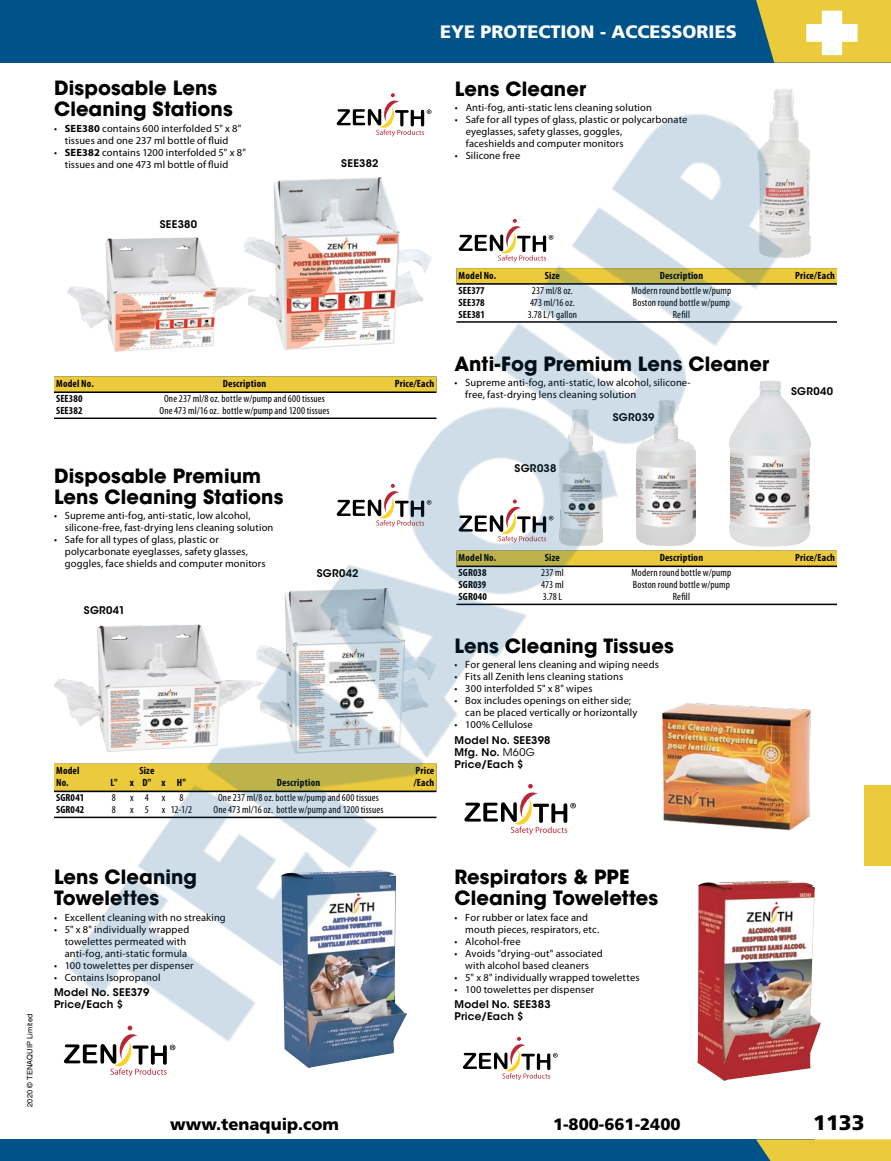
<style>
.page{position:relative;width:891px;height:1161px;background:#fff}
.page>*{position:absolute;margin:0;border:0;box-sizing:border-box;transform-origin:0 0}
.t1{font:900 21px "Frutiger LT Std";color:#000}
.Sub_Header{font:700 19.5px/21px "ITC Avant Garde Std";letter-spacing:.005em;color:#000}
.t2{font:900 18px "Frutiger LT Std";color:#fff}
.t3{font:900 16.5px "Frutiger LT Std";color:#000}
.Bullets{font:10.5px/12px "Myriad Pro";letter-spacing:.01em;color:#000}
.Chart_Text{font:condensed 10.5px "Myriad Pro";letter-spacing:.015em;color:#000}
.Rule_Above___Below{font:700 condensed 10.5px "Myriad Pro";letter-spacing:.02em;color:#000}
.Model{font:600 10.5px/12px "ITC Avant Garde Std";letter-spacing:.025em;color:#000}
.Rule_Below{font:condensed 10.5px "Myriad Pro";letter-spacing:.015em;color:#000}
.Chart_Text-2{font:700 condensed 10.5px "Myriad Pro";letter-spacing:.01em;color:#000}
.Rule_Below-2{font:700 condensed 10.5px "Myriad Pro";letter-spacing:.015em;color:#000}
.t4{font:7.5px "Helvetica LT Std";letter-spacing:.02em;color:#000}
.s1{font-weight:700}
.s2{font-weight:400}
</style>
<div class="page">
<div style="left:0;top:1139px;width:815px;height:22px;background:#005388"></div>
<svg style="left:756px;top:1139px;width:135px;height:22px;background:#dcc442"></svg>
<div style="left:0;top:0;width:891px;height:63px;background:#005388"></div>
<svg style="left:756px;top:0;width:135px;height:63px;background:#d1be44"></svg>
<div style="left:864px;top:786px;width:27px;height:80px;background:#ebcb3c"></div>
<img style="left:804px;top:8px;width:56px;height:49px">
<svg style="left:110px;top:1074px;width:57px;height:3px"></svg>
<svg style="left:502px;top:1074px;width:49px;height:6px"></svg>
<div style="left:54px;top:376px;width:382px;height:15px;background:#ebcb3c"></div>
<hr style="left:54px;top:418px;width:382px;height:1px;background:#000">
<div style="left:54px;top:764px;width:382px;height:27px;background:#ebcb3c"></div>
<hr style="left:54px;top:817px;width:382px;height:1px;background:#000">
<hr style="left:456px;top:321px;width:381px;height:2px;background:#000">
<hr style="left:456px;top:604px;width:381px;height:1px;background:#000">
<img style="left:714px;top:1074px;width:55px;height:7px">
<img style="left:63px;top:89px;width:768px;height:985px">
<p class="Sub_Header" style="left:54px;top:78px;width:180px">Disposable Lens<br>Cleaning Stations</p>
<p class="Bullets" style="left:54px;top:122px;width:189px;text-align:center">• <span class="s1">SEE380</span> contains 600 interfolded 5" x 8" tissues and one 237 ml bottle of fluid</p>
<p class="Bullets" style="left:65px;top:146px;width:183px;text-indent:-11px">• <span class="s1">SEE382</span> contains 1200 interfolded 5" x 8" tissues and one 473 ml bottle of fluid</p>
<p class="Model" style="left:160px;top:218px;width:39px">SEE380</p>
<p class="Model" style="left:341px;top:158px;width:39px">SEE382</p>
<p class="t2" style="left:440px;top:21px;width:298px">EYE PROTECTION - ACCESSORIES</p>
<p class="Sub_Header" style="left:455px;top:78px;width:133px">Lens Cleaner</p>
<p class="Bullets" style="left:455px;top:102px;width:199px">• Anti-fog, anti-static lens cleaning solution</p>
<p class="Bullets" style="left:466px;top:114px;width:223px;text-indent:-11px">• Safe for all types of glass, plastic or polycarbonate eyeglasses, safety glasses, goggles,<br>faceshields and computer monitors</p>
<p class="Bullets" style="left:455px;top:150px;width:67px">• Silicone free</p>
<p class="Rule_Above___Below" style="left:459px;top:269px;width:39px">Model No.</p>
<p class="Rule_Above___Below" style="left:545px;top:269px;width:17px">Size</p>
<p class="Rule_Above___Below" style="left:660px;top:269px;width:45px">Description</p>
<p class="Rule_Above___Below" style="left:795px;top:269px;width:41px">Price/Each</p>
<p class="Chart_Text-2" style="left:459px;top:285px;width:28px">SEE377</p>
<p class="Chart_Text" style="left:532px;top:285px;width:43px">237 ml/8 oz.</p>
<p class="Chart_Text" style="left:632px;top:285px;width:101px">Modern round bottle w/pump</p>
<p class="Chart_Text-2" style="left:459px;top:297px;width:28px">SEE378</p>
<p class="Chart_Text" style="left:530px;top:297px;width:46px">473 ml/16 oz.</p>
<p class="Chart_Text" style="left:633px;top:297px;width:99px">Boston round bottle w/pump</p>
<p class="Rule_Below-2" style="left:459px;top:309px;width:28px">SEE381</p>
<p class="Rule_Below" style="left:528px;top:309px;width:51px">3.78 L/1 gallon</p>
<p class="Rule_Below" style="left:673px;top:309px;width:19px">Refill</p>
<p class="Rule_Above___Below" style="left:56px;top:378px;width:39px">Model No.</p>
<p class="Rule_Above___Below" style="left:223px;top:378px;width:45px">Description</p>
<p class="Rule_Above___Below" style="left:395px;top:378px;width:41px">Price/Each</p>
<p class="Chart_Text-2" style="left:56px;top:393px;width:28px">SEE380</p>
<p class="Chart_Text" style="left:164px;top:393px;width:162px">One 237 ml/8 oz. bottle w/pump and 600 tissues</p>
<p class="Rule_Below-2" style="left:56px;top:405px;width:28px">SEE382</p>
<p class="Rule_Below" style="left:159px;top:405px;width:172px">One 473 ml/16 oz. bottle w/pump and 1200 tissues</p>
<p class="Sub_Header" style="left:54px;top:465px;width:231px">Disposable Premium<br>Lens Cleaning Stations</p>
<p class="Bullets" style="left:65px;top:510px;width:210px;text-indent:-11px">• Supreme anti-fog, anti-static, low alcohol, silicone-free, fast-drying lens cleaning solution</p>
<p class="Bullets" style="left:65px;top:534px;width:202px;text-indent:-11px">• Safe for all types of glass, plastic or polycarbonate eyeglasses, safety glasses, goggles, face shields and computer monitors</p>
<p class="Model" style="left:84px;top:605px;width:43px">SGR041</p>
<p class="Model" style="left:317px;top:567px;width:43px">SGR042</p>
<p class="Rule_Above___Below" style="left:56px;top:765px;width:25px">Model</p>
<p class="Rule_Above___Below" style="left:139px;top:765px;width:17px">Size</p>
<p class="Rule_Above___Below" style="left:416px;top:765px;width:20px">Price</p>
<p class="Rule_Above___Below" style="left:56px;top:777px;width:14px">No.</p>
<p class="Rule_Above___Below" style="left:110px;top:777px;width:77px">L" xD" x H"</p>
<p class="Rule_Above___Below" style="left:277px;top:777px;width:45px">Description</p>
<p class="Rule_Above___Below" style="left:414px;top:777px;width:22px">/Each</p>
<p class="Chart_Text-2" style="left:56px;top:792px;width:30px">SGR041</p>
<p class="Chart_Text" style="left:112px;top:792px;width:6px">8</p>
<p class="Chart_Text" style="left:130px;top:792px;width:37px">x4x</p>
<p class="Chart_Text" style="left:179px;top:792px;width:6px">8</p>
<p class="Chart_Text" style="left:218px;top:792px;width:162px">One 237 ml/8 oz. bottle w/pump and 600 tissues</p>
<p class="Rule_Below-2" style="left:56px;top:804px;width:30px">SGR042</p>
<p class="Rule_Below" style="left:112px;top:804px;width:6px">8</p>
<p class="Rule_Below" style="left:130px;top:804px;width:63px">x 5 x 12-1/2</p>
<p class="Rule_Below" style="left:213px;top:804px;width:172px">One 473 ml/16 oz. bottle w/pump and 1200 tissues</p>
<p class="Sub_Header" style="left:454px;top:353px;width:316px">Anti-Fog Premium Lens Cleaner</p>
<p class="Bullets" style="left:465px;top:377px;width:227px;text-indent:-11px">• Supreme anti-fog, anti-static, low alcohol, silicone&shy;free, fast-drying lens cleaning solution</p>
<p class="Model" style="left:515px;top:462px;width:43px">SGR038</p>
<p class="Model" style="left:613px;top:411px;width:43px">SGR039</p>
<p class="Model" style="left:791px;top:386px;width:44px">SGR040</p>
<p class="Rule_Above___Below" style="left:459px;top:552px;width:39px">Model No.</p>
<p class="Rule_Above___Below" style="left:545px;top:552px;width:17px">Size</p>
<p class="Rule_Above___Below" style="left:660px;top:552px;width:45px">Description</p>
<p class="Rule_Above___Below" style="left:795px;top:552px;width:41px">Price/Each</p>
<p class="Chart_Text-2" style="left:459px;top:567px;width:29px">SGR038</p>
<p class="Chart_Text" style="left:541px;top:567px;width:24px">237 ml</p>
<p class="Chart_Text" style="left:632px;top:567px;width:101px">Modern round bottle w/pump</p>
<p class="Chart_Text-2" style="left:459px;top:579px;width:29px">SGR039</p>
<p class="Chart_Text" style="left:541px;top:579px;width:24px">473 ml</p>
<p class="Chart_Text" style="left:633px;top:579px;width:99px">Boston round bottle w/pump</p>
<p class="Rule_Below-2" style="left:459px;top:591px;width:30px">SGR040</p>
<p class="Rule_Below" style="left:543px;top:591px;width:21px">3.78 L</p>
<p class="Rule_Below" style="left:673px;top:591px;width:19px">Refill</p>
<p class="Sub_Header" style="left:454px;top:635px;width:221px">Lens Cleaning Tissues</p>
<p class="Bullets" style="left:454px;top:659px;width:206px">• For general lens cleaning and wiping needs</p>
<p class="Bullets" style="left:454px;top:671px;width:170px">• Fits all Zenith lens cleaning stations</p>
<p class="Bullets" style="left:454px;top:683px;width:140px">• 300 interfolded 5" x 8" wipes</p>
<p class="Bullets" style="left:465px;top:695px;width:174px;text-indent:-11px">• Box includes openings on either side; can be placed vertically or horizontally</p>
<p class="Bullets" style="left:454px;top:719px;width:80px">• 100% Cellulose</p>
<p class="Model" style="left:454px;top:734px;width:98px">Model No. SEE398<br>Mfg. No. <span class="s2">M60G<br></span>Price/Each $</p>
<p class="t4" style="left:25px;top:1107px;width:95px;rotate:-90deg">2020 © TENAQUIP Limited</p>
<p class="Sub_Header" style="left:54px;top:867px;width:145px">Lens Cleaning<br>Towelettes</p>
<p class="Bullets" style="left:54px;top:911px;width:173px">• Excellent cleaning with no streaking</p>
<p class="Bullets" style="left:65px;top:923px;width:126px;text-indent:-11px">• 5" x 8" individually wrapped towelettes permeated with anti-fog, anti-static formula</p>
<p class="Bullets" style="left:54px;top:959px;width:141px">• 100 towelettes per dispenser</p>
<p class="Bullets" style="left:54px;top:971px;width:108px">• Contains Isopropanol</p>
<p class="Model" style="left:54px;top:986px;width:97px">Model No. SEE379<br>Price/Each $</p>
<p class="Sub_Header" style="left:454px;top:867px;width:205px">Respirators &amp; PPE<br>Cleaning Towelettes</p>
<p class="Bullets" style="left:465px;top:911px;width:135px;text-indent:-11px">• For rubber or latex face and mouth pieces, respirators, etc.</p>
<p class="Bullets" style="left:454px;top:935px;width:68px">• Alcohol-free</p>
<p class="Bullets" style="left:454px;top:947px;width:150px;text-align:center">• Avoids "drying-out" associated with alcohol based cleaners</p>
<p class="Bullets" style="left:454px;top:971px;width:187px">• 5" x 8" individually wrapped towelettes</p>
<p class="Bullets" style="left:454px;top:983px;width:141px">• 100 towelettes per dispenser</p>
<p class="Model" style="left:454px;top:998px;width:98px">Model No. SEE383<br>Price/Each $</p>
<h3 class="t3" style="left:170px;top:1114px;width:170px">www.tenaquip.com</h3>
<h3 class="t3" style="left:553px;top:1114px;width:129px">1-800-661-2400</h3>
<h1 class="t1" style="left:813px;top:1110px;width:53px">1133</h1>
</div>
